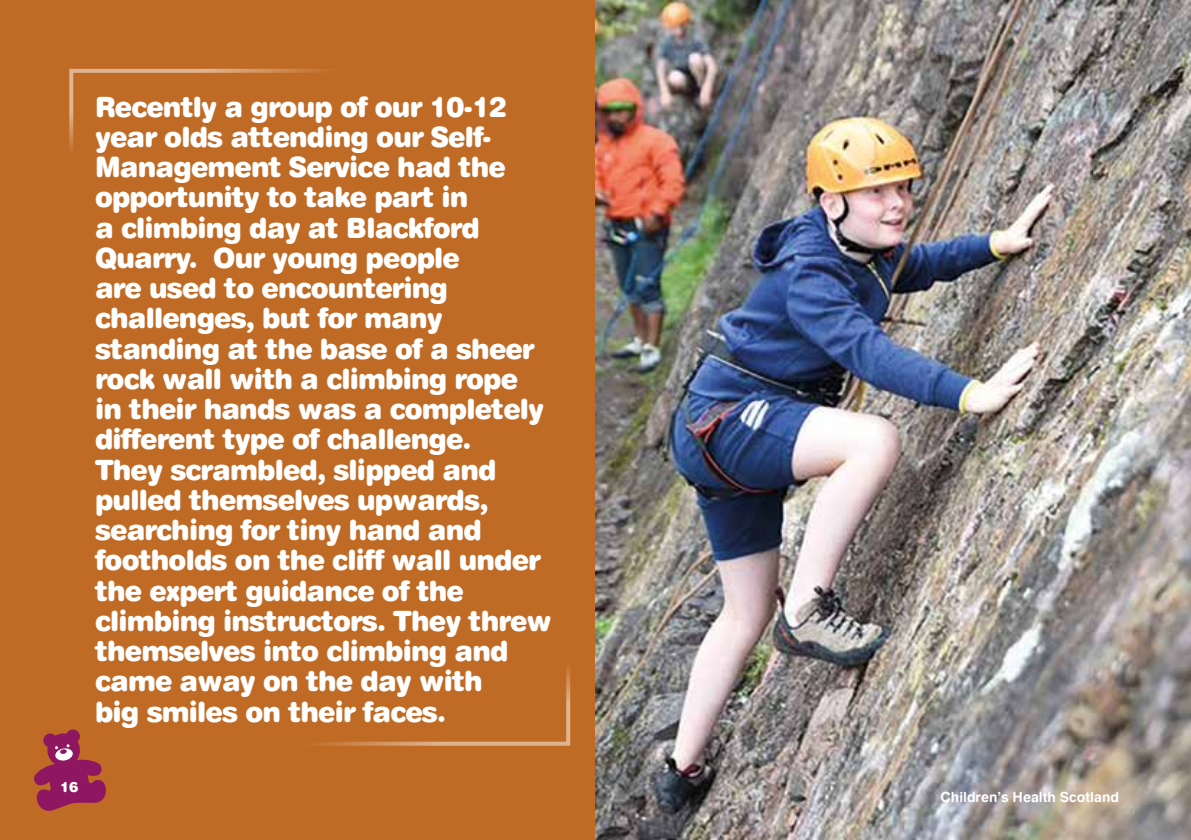
<style>
.page{position:relative;width:1191px;height:840px;background:#fff}
.page>*{position:absolute;margin:0;border:0;box-sizing:border-box;transform-origin:0 0}
.t1{font:28px/30.2px "Swiss 721 BT Black Rounded";letter-spacing:-.03em;color:#fff}
.t2{font:14px "Swiss 721 BT Bold Rounded";color:#fff}
.t3{font:14px "Swiss 721 BT Black Rounded";color:#fff}
</style>
<div class="page">
<div style="left:0;top:0;width:637px;height:839px;background:#c06b25"></div>
<img style="left:595px;top:0;width:596px;height:839px">
<svg style="left:34px;top:729px;width:72px;height:82px"></svg>
<p class="t1" style="left:95px;top:91px;width:458px">Recently a group of our 10-12 year olds attending our Self-<br>Management Service had the opportunity to take part in<br>a climbing day at Blackford<br>Quarry. Our young people<br>are used to encountering challenges, but for many standing at the base of a sheer rock wall with a climbing rope in their hands was a completely different type of challenge.<br>They scrambled, slipped and pulled themselves upwards, searching for tiny hand and footholds on the cliff wall under the expert guidance of the climbing instructors. They threw themselves into climbing and came away on the day with<br>big smiles on their faces.</p>
<p class="t3" style="left:60px;top:778px;width:20px">16</p>
<p class="t2" style="left:940px;top:787px;width:180px">Children’s Health Scotland</p>
</div>
